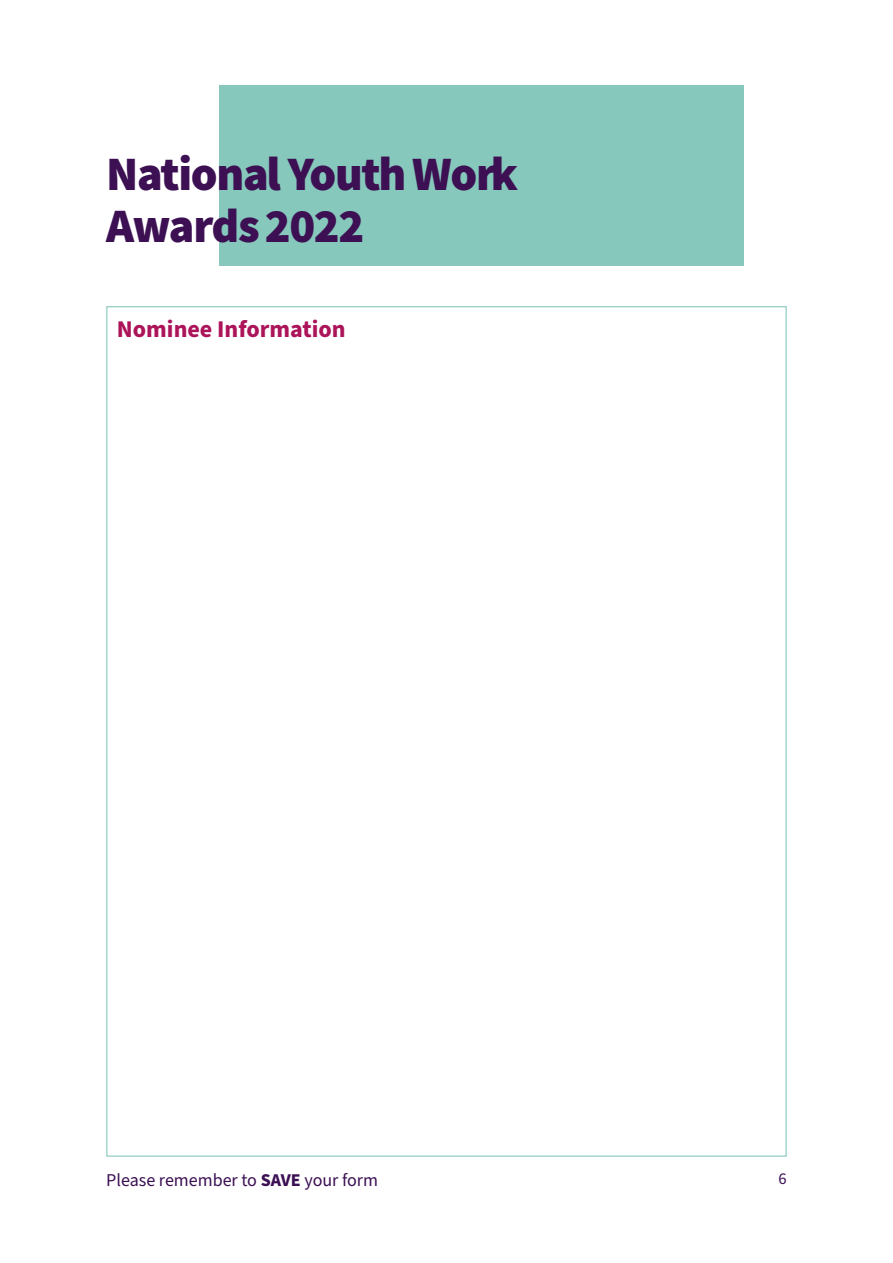
<style>
.page{position:relative;width:893px;height:1263px;background:#fff}
.page>*{position:absolute;margin:0;border:0;box-sizing:border-box;transform-origin:0 0}
.t1{font:48px/52.5px "Source Sans Variable";letter-spacing:-.03em;color:#3c1053}
.t2{font:700 24px "Source Sans Pro";color:#ac145a}
.t3{font:18px "Source Sans Pro";color:#3c1053}
.t4{font:16.5px "Source Sans Pro";color:#3c1053}
.s1{font-weight:700}
</style>
<div class="page">
<div style="left:219px;top:85px;width:525px;height:181px;background:#86c8bc"></div>
<h1 class="t1" style="left:106px;top:148px;width:413px">National Youth Work<br>Awards 2022</h1>
<h2 class="t2" style="left:117px;top:313px;width:230px">Nominee Information</h2>
<p class="t3" style="left:106px;top:1168px;width:273px">Please remember to <span class="s1">SAVE</span> your form</p>
<p class="t4" style="left:778px;top:1168px;width:10px">6</p>
</div>
